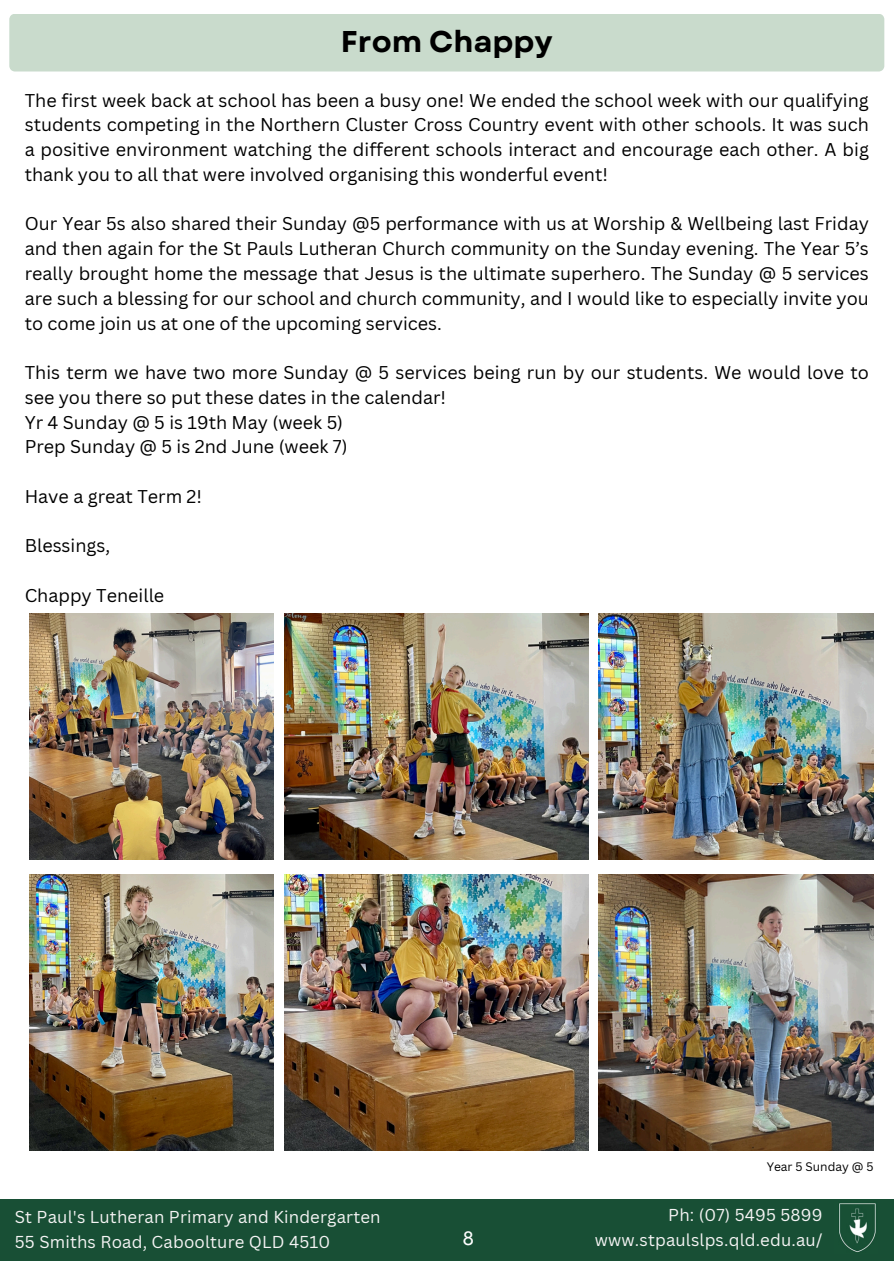
<style>
.page{position:relative;width:894px;height:1264px;background:#fff}
.page>*{position:absolute;margin:0;border:0;box-sizing:border-box;transform-origin:0 0}
.t1{font:700 30px "Garet";color:#000}
.t2{font:18px/24.8px "Canva Sans";color:#000;text-align:justify}
.t3{font:18px "Klein Text";color:#fff}
.t4{font:16.8px/24.8px "Canva Sans";letter-spacing:.01em;color:#f5f4f4}
.t5{font:12px "Canva Sans";color:#000}
</style>
<div class="page">
<div style="left:9px;top:14px;width:875px;height:57px;background:#c9dbcc"></div>
<div style="left:0;top:1199px;width:893px;height:61px;background:#184f35"></div>
<img style="left:839px;top:1203px;width:37px;height:49px">
<img style="left:29px;top:613px;width:245px;height:246px">
<img style="left:284px;top:613px;width:304px;height:246px">
<img style="left:598px;top:613px;width:275px;height:246px">
<img style="left:284px;top:874px;width:304px;height:276px">
<img style="left:598px;top:874px;width:275px;height:276px">
<img style="left:29px;top:874px;width:244px;height:276px">
<p class="t1" style="left:341px;top:20px;width:213px">From Chappy</p>
<p class="t2" style="left:25px;top:87px;width:845px">The first week back at school has been a busy one! We ended the school week with our qualifying students competing in the Northern Cluster Cross Country event with other schools. It was such a positive environment watching the different schools interact and encourage each other. A big thank you to all that were involved organising this wonderful event!</p>
<p class="t2" style="left:25px;top:211px;width:845px">Our Year 5s also shared their Sunday @5 performance with us at Worship &amp; Wellbeing last Friday and then again for the St Pauls Lutheran Church community on the Sunday evening. The Year 5’s really brought home the message that Jesus is the ultimate superhero. The Sunday @ 5 services are such a blessing for our school and church community, and I would like to especially invite you to come join us at one of the upcoming services.</p>
<h2 class="t2" style="left:25px;top:360px;width:845px;text-align:left">This term we have two more Sunday @ 5 services being run by our students. We would love to see you there so put these dates in the calendar!<br>Yr 4 Sunday @ 5 is 19th May (week 5)<br>Prep Sunday @ 5 is 2nd June (week 7)</h2>
<h2 class="t2" style="left:25px;top:483px;width:179px">Have a great Term 2!</h2>
<p class="t2" style="left:25px;top:533px;width:87px">Blessings,</p>
<p class="t2" style="left:25px;top:582px;width:141px">Chappy Teneille</p>
<p class="t5" style="left:766px;top:1158px;width:108px">Year 5 Sunday @ 5</p>
<h1 class="t4" style="left:15px;top:1203px;width:367px">St Paul's Lutheran Primary and Kindergarten<br>55 Smiths Road, Caboolture QLD 4510</h1>
<h2 class="t4" style="left:594px;top:1202px;width:229px;text-align:right">Ph: (07) 5495 5899 www.stpaulslps.qld.edu.au/</h2>
<p class="t3" style="left:463px;top:1229px;width:13px">8</p>
</div>
